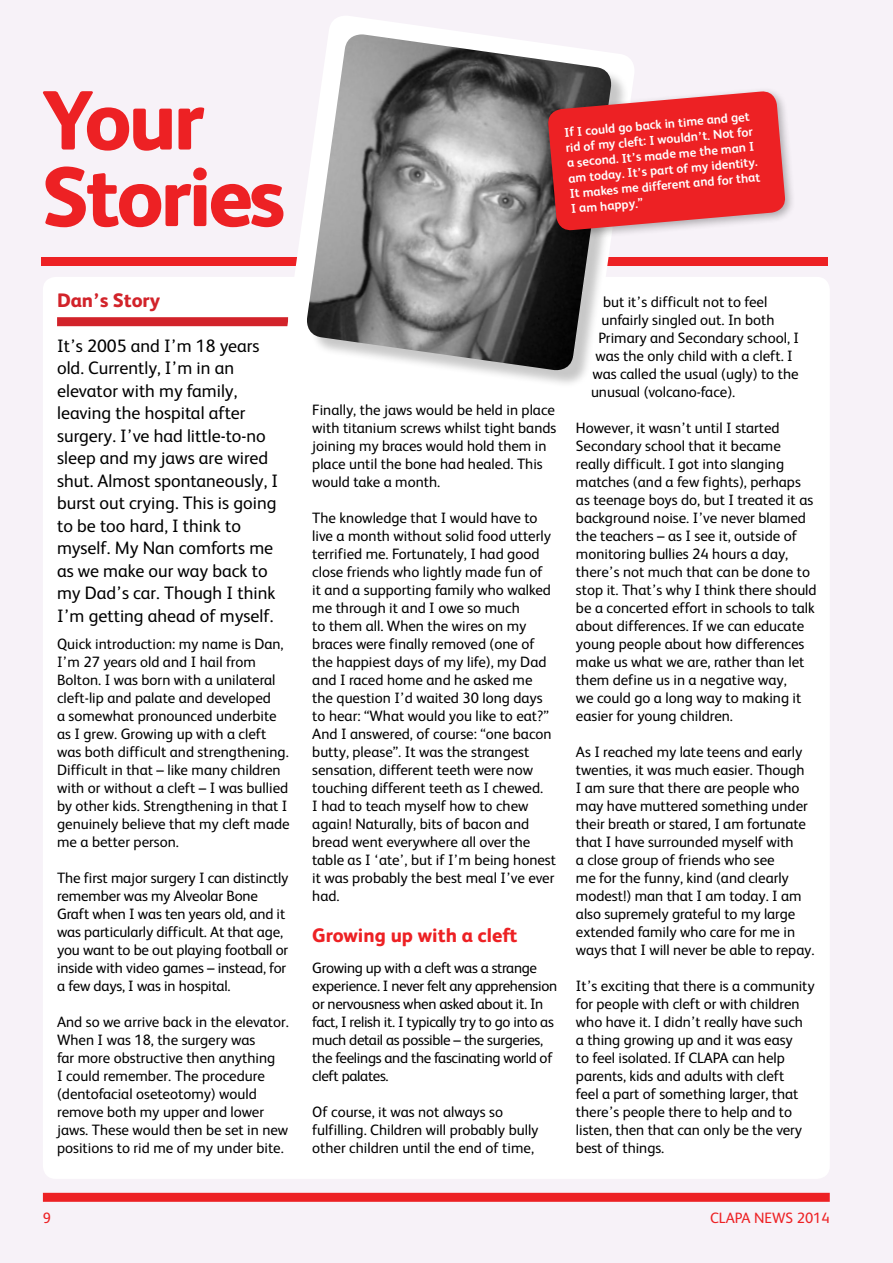
<style>
.page{position:relative;width:893px;height:1263px;background:#fff}
.page>*{position:absolute;margin:0;border:0;box-sizing:border-box;transform-origin:0 0}
.t1{font:800 84px/76.5px "FS Albert";letter-spacing:-.04em;color:#ed2124}
.t2{font:800 19.5px "FS Albert";color:#ed2124}
.t3{font:800 19.5px "FS Albert";letter-spacing:-.005em;color:#d2232a}
.t4{font:18px/22.5px "FS Albert";color:#000}
.t5{font:15px/18px "FS Albert";color:#000}
.t6{font:15px/18px "FS Albert";letter-spacing:-.02em;color:#000}
.t7{font:15px "FS Albert";color:#ed2124}
.t8{font:700 12.75px/15.3px "FS Albert";color:#fff}
</style>
<div class="page">
<div style="left:0;top:0;width:893px;height:1262px;background:#f7f2f8"></div>
<div style="left:43px;top:277px;width:787px;height:901px;background:#fff;border-radius:13px"></div>
<div style="left:43px;top:1192px;width:787px;height:9px;background:#ed2124"></div>
<div style="left:57px;top:317px;width:231px;height:9px;background:#d2232a"></div>
<div style="left:42px;top:257px;width:786px;height:9px;background:#ed2124"></div>
<svg style="left:282px;top:13px;width:355px;height:314px;fill:#f7f2f8"></svg>
<div style="left:310px;top:37px;width:319px;height:352px;background:#000;opacity:.22"></div>
<img style="left:305px;top:34px;width:308px;height:338px">
<div style="left:543px;top:87px;width:253px;height:154px;background:#000;opacity:.3"></div>
<svg style="left:547px;top:90px;width:239px;height:141px;background:#e2393c"></svg>
<h1 class="t1" style="left:42px;top:81px;width:245px">Your<br>Stories</h1>
<p class="t8" style="left:564px;top:125px;width:193px;rotate:-5deg">If I could go back in time and get rid of my cleft: I wouldn’t. Not for a second. It’s made me the man I am today. It’s part of my identity.<br>It makes me different and for that<br>I am happy.”</p>
<h2 class="t3" style="left:57px;top:288px;width:105px">Dan’s Story</h2>
<p class="t4" style="left:57px;top:334px;width:223px">It’s 2005 and I’m 18 years old. Currently, I’m in an elevator with my family, leaving the hospital after surgery. I’ve had little-to-no sleep and my jaws are wired shut. Almost spontaneously, I burst out crying. This is going to be too hard, I think to myself. My Nan comforts me as we make our way back to my Dad’s car. Though I think<br>I’m getting ahead of myself.</p>
<p class="t5" style="left:57px;top:634px;width:234px">Quick introduction: my name is Dan, I’m 27 years old and I hail from Bolton. I was born with a unilateral cleft-lip and palate and developed<br>a somewhat pronounced underbite as I grew. Growing up with a cleft was both difficult and strengthening.<br>Difficult in that – like many children with or without a cleft – I was bullied by other kids. Strengthening in that I genuinely believe that my cleft made me a better person.</p>
<p class="t5" style="left:57px;top:868px;width:233px">The first major surgery I can distinctly remember was my Alveolar Bone Graft when I was ten years old, and it was particularly difficult. At that age, you want to be out playing football or inside with video games – instead, for a few days, I was in hospital.</p>
<p class="t5" style="left:57px;top:1012px;width:233px">And so we arrive back in the elevator.<br>When I was 18, the surgery was<br>far more obstructive then anything<br>I could remember. The procedure (dentofacial oseteotomy) would remove both my upper and lower jaws. These would then be set in new positions to rid me of my under bite.</p>
<p class="t5" style="left:312px;top:400px;width:246px">Finally, the jaws would be held in place with titanium screws whilst tight bands joining my braces would hold them in place until the bone had healed. This would take a month.</p>
<p class="t5" style="left:312px;top:508px;width:245px">The knowledge that I would have to live a month without solid food utterly terrified me. Fortunately, I had good close friends who lightly made fun of<br>it and a supporting family who walked me through it and I owe so much<br>to them all. When the wires on my braces were finally removed (one of the happiest days of my life), my Dad and I raced home and he asked me the question I’d waited 30 long days to hear: “What would you like to eat?” And I answered, of course: “one bacon butty, please”. It was the strangest sensation, different teeth were now touching different teeth as I chewed.<br>I had to teach myself how to chew again! Naturally, bits of bacon and bread went everywhere all over the table as I ‘ate’, but if I’m being honest it was probably the best meal I’ve ever had.</p>
<h2 class="t2" style="left:312px;top:924px;width:207px">Growing up with a cleft</h2>
<p class="t6" style="left:312px;top:958px;width:246px">Growing up with a cleft was a strange experience. I never felt any apprehension or nervousness when asked about it. In fact, I relish it. I typically try to go into as much detail as possible – the surgeries, the feelings and the fascinating world of cleft palates.</p>
<p class="t5" style="left:312px;top:1102px;width:228px">Of course, it was not always so fulfilling. Children will probably bully other children until the end of time,</p>
<p class="t5" style="left:603px;top:292px;width:166px">but it’s difficult not to feel</p>
<p class="t5" style="left:601px;top:310px;width:175px">unfairly singled out. In both</p>
<p class="t5" style="left:598px;top:328px;width:202px">Primary and Secondary school, I</p>
<p class="t5" style="left:595px;top:346px;width:199px">was the only child with a cleft. I</p>
<p class="t5" style="left:592px;top:364px;width:208px">was called the usual (ugly) to the</p>
<p class="t5" style="left:591px;top:382px;width:146px">unusual (volcano-face).</p>
<p class="t5" style="left:576px;top:418px;width:242px">However, it wasn’t until I started Secondary school that it became really difficult. I got into slanging matches (and a few fights), perhaps as teenage boys do, but I treated it as background noise. I’ve never blamed the teachers – as I see it, outside of monitoring bullies 24 hours a day, there’s not much that can be done to stop it. That’s why I think there should be a concerted effort in schools to talk about differences. If we can educate young people about how differences make us what we are, rather than let them define us in a negative way,<br>we could go a long way to making it easier for young children.</p>
<p class="t5" style="left:576px;top:742px;width:240px">As I reached my late teens and early twenties, it was much easier. Though<br>I am sure that there are people who may have muttered something under their breath or stared, I am fortunate that I have surrounded myself with<br>a close group of friends who see<br>me for the funny, kind (and clearly modest!) man that I am today. I am also supremely grateful to my large extended family who care for me in ways that I will never be able to repay.</p>
<p class="t5" style="left:576px;top:976px;width:240px">It’s exciting that there is a community for people with cleft or with children who have it. I didn’t really have such<br>a thing growing up and it was easy<br>to feel isolated. If CLAPA can help parents, kids and adults with cleft<br>feel a part of something larger, that there’s people there to help and to listen, then that can only be the very best of things.</p>
<p class="t7" style="left:43px;top:1209px;width:10px">9</p>
<p class="t7" style="left:710px;top:1209px;width:121px">CLAPA NEWS 2014</p>
</div>
